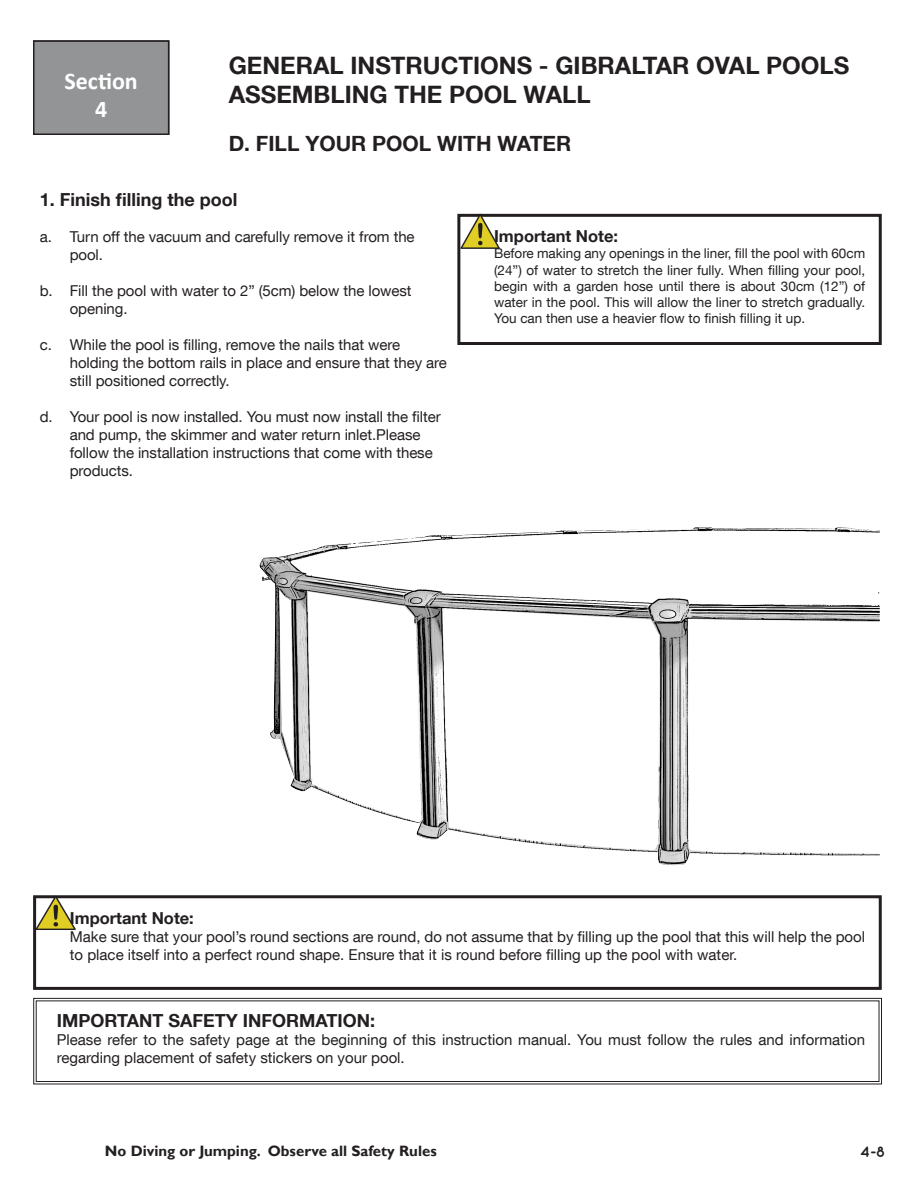
<style>
.page{position:relative;width:918px;height:1188px;background:#fff}
.page>*{position:absolute;margin:0;border:0;box-sizing:border-box;transform-origin:0 0}
.Title_Header{font:700 24px "Helvetica Neue LT Com";color:#231f20}
.Section_Header{font:700 24px "Calibri";color:#fff}
.Sub_Title_Header{font:700 21px "Helvetica Neue LT Com";color:#231f20}
.Safety_box-last_page{font:700 18px "Helvetica Neue LT Com";color:#231f20}
.Main_Paragraph_with{font:700 18px "Helvetica Neue LT Com";color:#231f20}
.Attention_dashed_box{font:700 16.5px "Helvetica Neue LT Com";color:#231f20}
.Main_Paragraph_with-2{font:15px/18px "Helvetica Neue LT Com";letter-spacing:-.005em;color:#231f20}
.Attention_dashed_box-2{font:15px/18px "Helvetica Neue LT Com";color:#231f20}
.Safety_box-last_page-2{font:15px/18px "Helvetica Neue LT Com";color:#231f20}
.t1{font:700 15px "Gill Sans";color:#231f20}
.Page_No{font:700 15px "Quicksand";color:#231f20}
.Attention_dashed_box-3{font:13.5px/16.2px "Helvetica Neue LT Com";color:#231f20;text-align:justify}
</style>
<div class="page">
<div style="left:34px;top:41px;width:135px;height:93px;background:#929496"></div>
<div style="left:33px;top:40px;width:136px;height:95px;border:2px solid #231f20"></div>
<div style="left:457px;top:214px;width:425px;height:131px;border:3px solid #231f20"></div>
<img style="left:460px;top:214px;width:40px;height:39px">
<img style="left:259px;top:527px;width:621px;height:338px">
<div style="left:33px;top:895px;width:849px;height:95px;border:3px solid #231f20"></div>
<img style="left:36px;top:895px;width:39px;height:40px">
<svg style="left:33px;top:998px;width:849px;height:86px"></svg>
<div style="left:36px;top:1001px;width:843px;height:81px;border:1px solid #231f20"></div>
<p class="Section_Header" style="left:65px;top:65px;width:75px">Section</p>
<p class="Section_Header" style="left:95px;top:94px;width:14px">4</p>
<p class="Title_Header" style="left:229px;top:50px;width:622px">GENERAL INSTRUCTIONS - GIBRALTAR OVAL POOLS</p>
<p class="Title_Header" style="left:229px;top:79px;width:363px">ASSEMBLING THE POOL WALL</p>
<p class="Sub_Title_Header" style="left:229px;top:130px;width:344px">D. FILL YOUR POOL WITH WATER</p>
<p class="Main_Paragraph_with" style="left:40px;top:188px;width:199px">1. Finish filling the pool</p>
<p class="Main_Paragraph_with-2" style="left:70px;top:228px;width:346px;text-indent:-30px">a. Turn off the vacuum and carefully remove it from the pool.</p>
<p class="Main_Paragraph_with-2" style="left:70px;top:282px;width:343px;text-indent:-30px">b. Fill the pool with water to 2” (5cm) below the lowest opening.</p>
<p class="Main_Paragraph_with-2" style="left:70px;top:336px;width:379px;text-indent:-30px">c. While the pool is filling, remove the nails that were holding the bottom rails in place and ensure that they are still positioned correctly.</p>
<p class="Main_Paragraph_with-2" style="left:70px;top:408px;width:373px;text-indent:-30px">d. Your pool is now installed. You must now install the filter and pump, the skimmer and water return inlet.Please follow the installation instructions that come with these products.</p>
<p class="Attention_dashed_box" style="left:494px;top:226px;width:126px">Important Note:</p>
<p class="Attention_dashed_box-3" style="left:494px;top:245px;width:373px">Before making any openings in the liner, fill the pool with 60cm (24”) of water to stretch the liner fully. When filling your pool, begin with a garden hose until there is about 30cm (12”) of water in the pool. This will allow the liner to stretch gradually.<br>You can then use a heavier flow to finish filling it up.</p>
<p class="Attention_dashed_box" style="left:70px;top:907px;width:126px">Important Note:</p>
<p class="Attention_dashed_box-2" style="left:70px;top:927px;width:797px">Make sure that your pool’s round sections are round, do not assume that by filling up the pool that this will help the pool to place itself into a perfect round shape. Ensure that it is round before filling up the pool with water.</p>
<p class="Safety_box-last_page" style="left:57px;top:1010px;width:320px">IMPORTANT SAFETY INFORMATION:</p>
<p class="Safety_box-last_page-2" style="left:57px;top:1031px;width:810px">Please refer to the safety page at the beginning of this instruction manual. You must follow the rules and information regarding placement of safety stickers on your pool.</p>
<p class="t1" style="left:105px;top:1142px;width:333px">No Diving or Jumping. Observe all Safety Rules</p>
<p class="Page_No" style="left:860px;top:1143px;width:27px">4-8</p>
</div>
